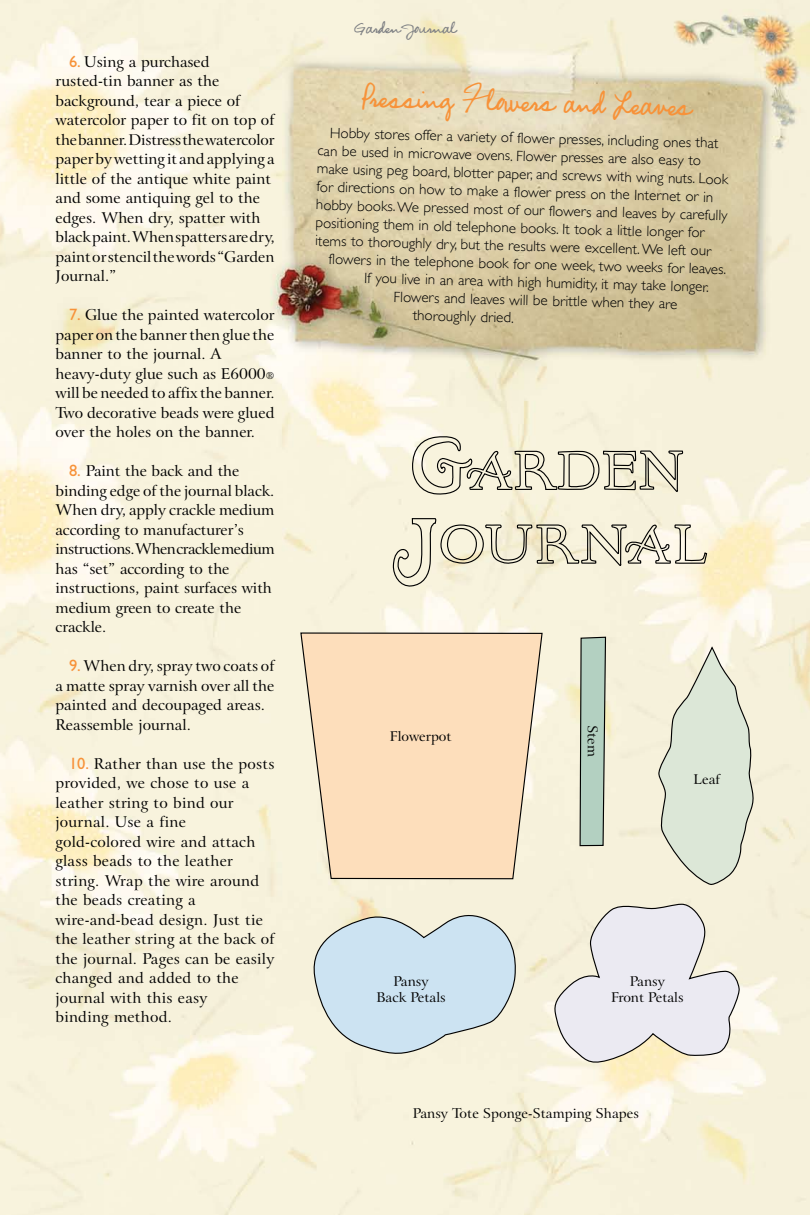
<style>
.page{position:relative;width:810px;height:1215px;background:#fff}
.page>*{position:absolute;margin:0;border:0;box-sizing:border-box;transform-origin:0 0}
.t1{font:30px "Mariette";color:#f79239;scale:1.12 1}
.t2{font:15.75px "Mariette";color:#808285;scale:1.25 1}
.t3{font:15px/19.5px "Arrus BT";color:#000}
.t4{font:300 15px "Gill Sans";color:#000}
.t5{font:13.5px/16.5px "Arrus BT";color:#000;text-align:center}
.s1{font-family:"Gill Sans";font-size:16.5px;color:#f79239}
.s2{font-size:10.5px}
</style>
<div class="page">
<img style="left:0;top:0;width:810px;height:1215px">
<svg style="left:300px;top:632px;width:243px;height:248px;background:#f7ddbd"></svg>
<svg style="left:579px;top:751px;width:28px;height:96px;background:#acc1b3"></svg>
<svg style="left:310px;top:906px;width:208px;height:150px;background:#d4e2e5"></svg>
<svg style="left:554px;top:903px;width:186px;height:163px;background:#e9e6e4"></svg>
<svg style="left:658px;top:646px;width:96px;height:240px;background:#dde3d2"></svg>
<svg style="left:392px;top:421px;width:315px;height:330px;background:#ece4ce"></svg>
<p class="t3" style="left:56px;top:52px;width:221px;text-indent:13px"><span class="s1">6.</span> Using a purchased rusted-tin banner as the background, tear a piece of watercolor paper to fit on top of the banner. Distress the watercolor paper by wetting it and applying a little of the antique white paint and some antiquing gel to the edges. When dry, spatter with black paint. When spatters are dry, paint or stencil the words “Garden<br>Journal.”</p>
<p class="t3" style="left:55px;top:305px;width:221px;text-indent:14px"><span class="s1">7.</span> Glue the painted watercolor paper on the banner then glue the banner to the journal. A heavy-duty glue such as E6000<span class="s2">® </span>will be needed to affix the banner.<br>Two decorative beads were glued over the holes on the banner.</p>
<p class="t3" style="left:56px;top:461px;width:221px;text-indent:13px"><span class="s1">8.</span> Paint the back and the binding edge of the journal black.<br>When dry, apply crackle medium according to manufacturer’s instructions. When crackle medium has “set” according to the instructions, paint surfaces with medium green to create the crackle.</p>
<p class="t3" style="left:55px;top:656px;width:220px;text-indent:14px"><span class="s1">9.</span> When dry, spray two coats of a matte spray varnish over all the painted and decoupaged areas.<br>Reassemble journal.</p>
<p class="t3" style="left:55px;top:754px;width:221px;text-indent:14px"><span class="s1">10.</span> Rather than use the posts provided, we chose to use a leather string to bind our journal. Use a fine gold-colored wire and attach glass beads to the leather string. Wrap the wire around the beads creating a wire-and-bead design. Just tie the leather string at the back of the journal. Pages can be easily changed and added to the journal with this easy<br>binding method.</p>
<p class="t2" style="left:354px;top:18px;width:83px">Garden Journal</p>
<h1 class="t1" style="left:361px;top:80px;width:297px;rotate:1deg">Pressing Flowers and Leaves</h1>
<p class="t4" style="left:330px;top:123px;width:390px;rotate:2deg">Hobby stores offer a variety of flower presses, including ones that</p>
<p class="t4" style="left:318px;top:140px;width:385px;rotate:2deg">can be used in microwave ovens. Flower presses are also easy to</p>
<p class="t4" style="left:317px;top:158px;width:413px;rotate:2deg">make using peg board, blotter paper, and screws with wing nuts. Look</p>
<p class="t4" style="left:317px;top:176px;width:398px;rotate:2deg">for directions on how to make a flower press on the Internet or in</p>
<p class="t4" style="left:317px;top:194px;width:413px;rotate:2deg">hobby books. We pressed most of our flowers and leaves by carefully</p>
<p class="t4" style="left:316px;top:212px;width:391px;rotate:2deg">positioning them in old telephone books. It took a little longer for</p>
<p class="t4" style="left:316px;top:230px;width:398px;rotate:2deg">items to thoroughly dry, but the results were excellent. We left our</p>
<p class="t4" style="left:329px;top:249px;width:399px;rotate:2deg">flowers in the telephone book for one week, two weeks for leaves.</p>
<p class="t4" style="left:365px;top:268px;width:346px;rotate:2deg">If you live in an area with high humidity, it may take longer.</p>
<p class="t4" style="left:394px;top:287px;width:285px;rotate:2deg">Flowers and leaves will be brittle when they are</p>
<p class="t4" style="left:413px;top:306px;width:103px;rotate:2deg">thoroughly dried.</p>
<p class="t5" style="left:390px;top:728px;width:63px">Flowerpot</p>
<p class="t5" style="left:601px;top:725px;width:33px;rotate:90deg">Stem</p>
<p class="t5" style="left:694px;top:771px;width:28px">Leaf</p>
<p class="t5" style="left:376px;top:973px;width:71px">Pansy<br>Back Petals</p>
<p class="t5" style="left:611px;top:973px;width:74px">Pansy<br>Front Petals</p>
<p class="t5" style="left:413px;top:1105px;width:228px">Pansy Tote Sponge-Stamping Shapes</p>
</div>
